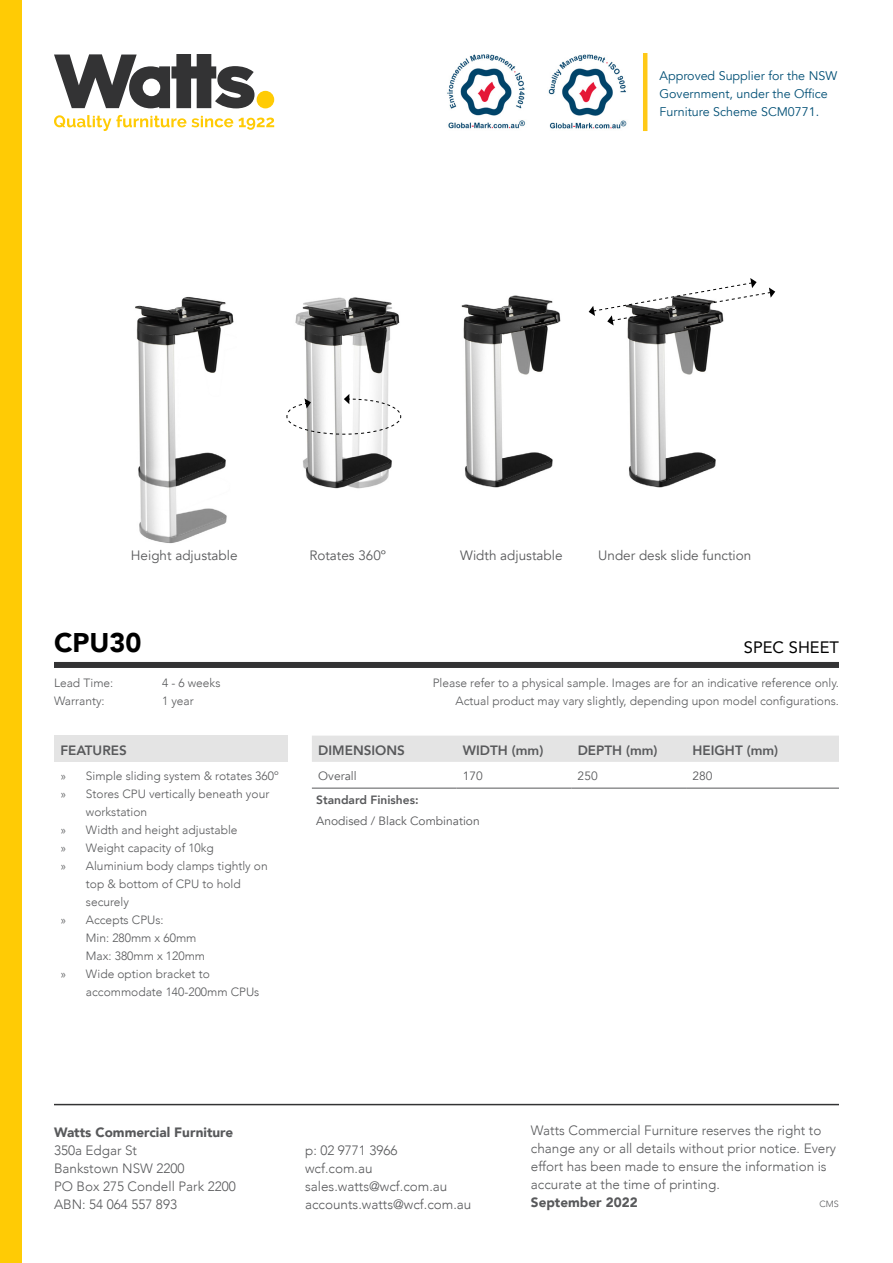
<style>
.page{position:relative;width:893px;height:1263px;background:#fff}
.page>*{position:absolute;margin:0;border:0;box-sizing:border-box;transform-origin:0 0}
.t1{font:900 27px "Avenir";color:#000}
.t2{font:16.5px "Avenir";color:#000}
.t3{font:300 13.5px/18px "Avenir";color:#58595b}
.t4{font:13.5px "Avenir";color:#58595b}
.t5{font:800 13.5px "Avenir";color:#58595b}
.t6{font:900 13.5px "Avenir";color:#58595b}
.t7{font:12.45px/18px "Avenir";color:#004f75}
.t8{font:300 12px/18px "Avenir";color:#58595b;text-align:right}
.t9{font:12px "Avenir";color:#58595b}
.t10{font:800 12px "Avenir";color:#58595b}
.t11{font:300 9px "Avenir";color:#58595b}
</style>
<div class="page">
<svg style="left:54px;top:115px;width:220px;height:16px"></svg>
<div style="left:257px;top:91px;width:17px;height:17px;background:#ffcb05;border-radius:50%"></div>
<svg style="left:54px;top:54px;width:200px;height:54px"></svg>
<div style="left:0;top:0;width:21px;height:1263px;background:#ffcb05"></div>
<hr style="left:54px;top:1104px;width:785px;height:1px;background:#333334">
<img style="left:447px;top:54px;width:79px;height:75px">
<img style="left:548px;top:54px;width:79px;height:75px">
<hr style="left:643px;top:53px;width:4px;height:78px;background:#ffc917">
<div style="left:54px;top:736px;width:234px;height:26px;background:#e4e4e4"></div>
<div style="left:312px;top:736px;width:527px;height:26px;background:#e4e4e4"></div>
<hr style="left:312px;top:788px;width:144px;height:1px;background:#58595b">
<hr style="left:456px;top:788px;width:115px;height:1px;background:#58595b">
<hr style="left:571px;top:788px;width:115px;height:1px;background:#58595b">
<hr style="left:686px;top:788px;width:153px;height:1px;background:#58595b">
<div style="left:54px;top:662px;width:785px;height:6px;background:#333334"></div>
<img style="left:135px;top:296px;width:99px;height:248px">
<img style="left:286px;top:297px;width:116px;height:192px">
<img style="left:461px;top:295px;width:100px;height:193px">
<img style="left:627px;top:325px;width:89px;height:163px">
<svg style="left:589px;top:278px;width:186px;height:47px"></svg>
<svg style="left:287px;top:394px;width:114px;height:41px"></svg>
<p class="t7" style="left:659px;top:67px;width:179px">Approved Supplier for the NSW<br>Government, under the Office<br>Furniture Scheme SCM0771.</p>
<p class="t4" style="left:131px;top:547px;width:108px">Height adjustable</p>
<p class="t4" style="left:309px;top:547px;width:78px">Rotates 360º</p>
<p class="t4" style="left:460px;top:547px;width:104px">Width adjustable</p>
<p class="t4" style="left:598px;top:547px;width:155px">Under desk slide function</p>
<h1 class="t1" style="left:54px;top:619px;width:89px">CPU30</h1>
<h2 class="t2" style="left:744px;top:634px;width:97px">SPEC SHEET</h2>
<p class="t8" style="left:433px;top:674px;width:408px">Please refer to a physical sample. Images are for an indicative reference only.<br>Actual product may vary slightly, depending upon model configurations.</p>
<p class="t8" style="left:54px;top:674px;width:61px">Lead Time:</p>
<p class="t8" style="left:162px;top:674px;width:60px">4 - 6 weeks</p>
<p class="t8" style="left:54px;top:692px;width:52px">Warranty:</p>
<p class="t8" style="left:162px;top:692px;width:33px">1 year</p>
<p class="t5" style="left:60px;top:740px;width:68px">FEATURES</p>
<p class="t8" style="left:60px;top:767px;width:220px">» Simple sliding system &amp; rotates 360º</p>
<p class="t8" style="left:60px;top:785px;width:210px">» Stores CPU vertically beneath your</p>
<p class="t8" style="left:86px;top:803px;width:63px">workstation</p>
<p class="t8" style="left:60px;top:821px;width:179px">» Width and height adjustable</p>
<p class="t8" style="left:60px;top:839px;width:155px">» Weight capacity of 10kg</p>
<p class="t8" style="left:60px;top:857px;width:209px">» Aluminium body clamps tightly on</p>
<p class="t8" style="left:86px;top:875px;width:156px">top &amp; bottom of CPU to hold</p>
<p class="t8" style="left:86px;top:893px;width:45px">securely</p>
<p class="t8" style="left:60px;top:911px;width:105px">» Accepts CPUs:</p>
<p class="t8" style="left:86px;top:929px;width:112px">Min: 280mm x 60mm</p>
<p class="t8" style="left:86px;top:947px;width:121px">Max: 380mm x 120mm</p>
<p class="t8" style="left:60px;top:965px;width:151px">» Wide option bracket to</p>
<p class="t8" style="left:86px;top:983px;width:175px">accommodate 140-200mm CPUs</p>
<p class="t5" style="left:318px;top:740px;width:88px">DIMENSIONS</p>
<p class="t5" style="left:463px;top:740px;width:82px">WIDTH (mm)</p>
<p class="t5" style="left:578px;top:740px;width:81px">DEPTH (mm)</p>
<p class="t5" style="left:692px;top:740px;width:87px">HEIGHT (mm)</p>
<p class="t9" style="left:318px;top:769px;width:40px">Overall</p>
<p class="t9" style="left:463px;top:769px;width:22px">170</p>
<p class="t9" style="left:578px;top:769px;width:22px">250</p>
<p class="t9" style="left:692px;top:769px;width:22px">280</p>
<p class="t10" style="left:316px;top:790px;width:104px">Standard Finishes:</p>
<p class="t9" style="left:316px;top:813px;width:165px">Anodised / Black Combination</p>
<p class="t6" style="left:54px;top:1121px;width:181px">Watts Commercial Furniture</p>
<p class="t3" style="left:54px;top:1141px;width:183px">350a Edgar St<br>Bankstown NSW 2200<br>PO Box 275 Condell Park 2200<br>ABN: 54 064 557 893</p>
<p class="t3" style="left:305px;top:1141px;width:168px">p: 02 9771 3966<br>wcf.com.au sales.watts@wcf.com.au accounts.watts@wcf.com.au</p>
<p class="t3" style="left:531px;top:1121px;width:307px">Watts Commercial Furniture reserves the right to change any or all details without prior notice. Every effort has been made to ensure the information is accurate at the time of printing.</p>
<p class="t6" style="left:531px;top:1191px;width:108px">September 2022</p>
<p class="t11" style="left:820px;top:1199px;width:21px">CMS</p>
</div>
